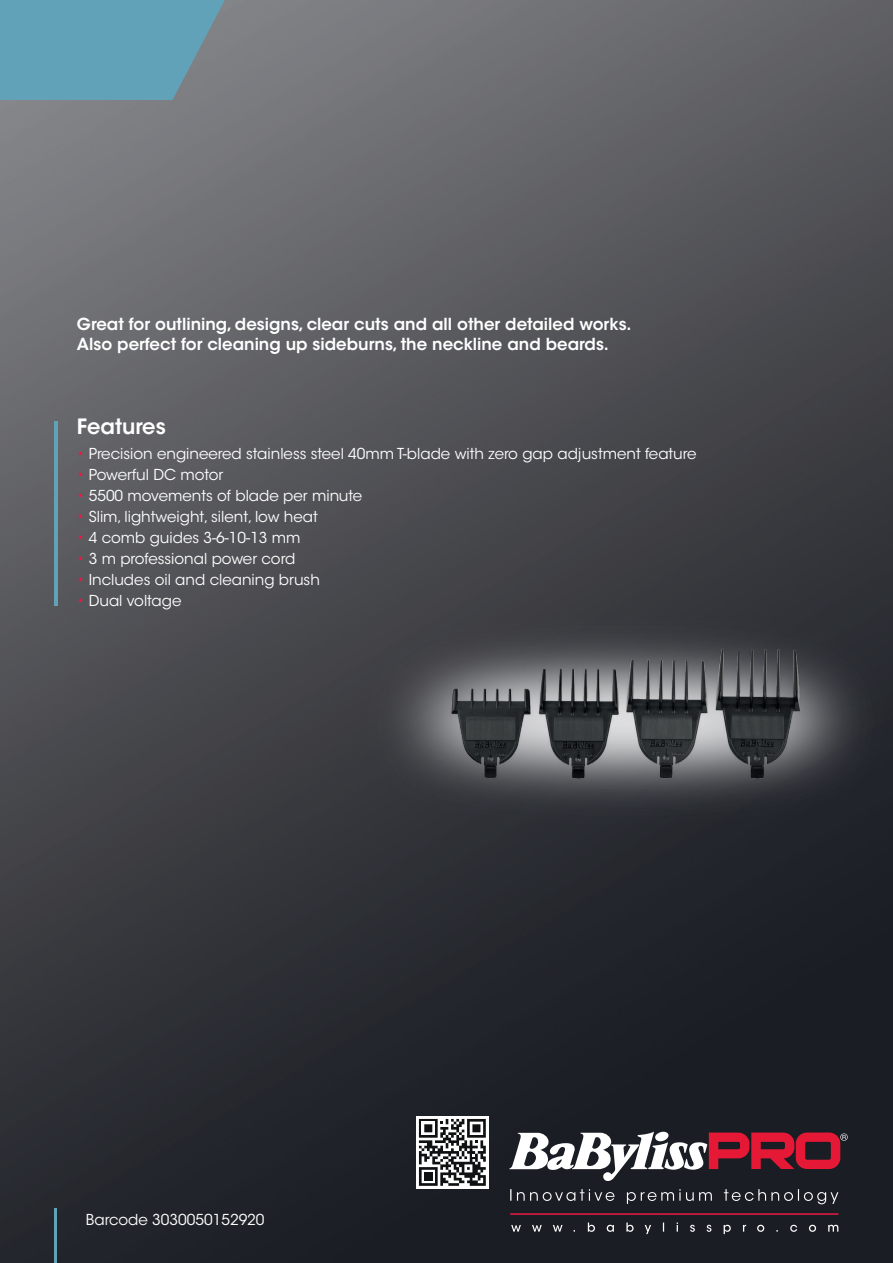
<style>
.page{position:relative;width:893px;height:1263px;background:#fff}
.page>*{position:absolute;margin:0;border:0;box-sizing:border-box;transform-origin:0 0}
.t1{font:600 21px "ITC Avant Garde Std";color:#fff}
.t2{font:600 16.5px/19.8px "ITC Avant Garde Std";color:#fff}
.t3{font:15px "ITC Avant Garde Std";color:#fff}
.s1{color:#ed1845}
</style>
<div class="page">
<img style="left:0;top:0;width:893px;height:1263px">
<svg style="left:0;top:0;width:225px;height:100px;background:#659eb3"></svg>
<hr style="left:54px;top:1209px;width:3px;height:54px;background:#62a2b9">
<div style="left:416px;top:1116px;width:72px;height:72px;background:#fff"></div>
<svg style="left:419px;top:1119px;width:67px;height:67px"></svg>
<svg style="left:509px;top:1131px;width:339px;height:50px"></svg>
<hr style="left:510px;top:1213px;width:328px;height:2px;background:#ec1945">
<svg style="left:511px;top:1222px;width:327px;height:12px;background:#303339"></svg>
<svg style="left:510px;top:1189px;width:328px;height:15px;background:#383b41"></svg>
<hr style="left:54px;top:421px;width:4px;height:185px;background:#62a2b9">
<img style="left:364px;top:593px;width:528px;height:239px">
<p class="t2" style="left:77px;top:314px;width:556px">Great for outlining, designs, clear cuts and all other detailed works.<br>Also perfect for cleaning up sideburns, the neckline and beards.</p>
<h1 class="t1" style="left:77px;top:413px;width:90px">Features</h1>
<p class="t3" style="left:77px;top:445px;width:621px"><span class="s1">•</span> Precision engineered stainless steel 40mm T-blade with zero gap adjustment feature</p>
<p class="t3" style="left:77px;top:466px;width:148px"><span class="s1">•</span> Powerful DC motor</p>
<p class="t3" style="left:77px;top:487px;width:287px"><span class="s1">•</span> 5500 movements of blade per minute</p>
<p class="t3" style="left:77px;top:508px;width:242px"><span class="s1">•</span> Slim, lightweight, silent, low heat</p>
<p class="t3" style="left:77px;top:529px;width:225px"><span class="s1">•</span> 4 comb guides 3-6-10-13 mm</p>
<p class="t3" style="left:77px;top:550px;width:220px"><span class="s1">•</span> 3 m professional power cord</p>
<p class="t3" style="left:77px;top:571px;width:244px"><span class="s1">•</span> Includes oil and cleaning brush</p>
<p class="t3" style="left:77px;top:592px;width:106px"><span class="s1">•</span> Dual voltage</p>
<p class="t3" style="left:86px;top:1210px;width:180px">Barcode 3030050152920</p>
</div>
